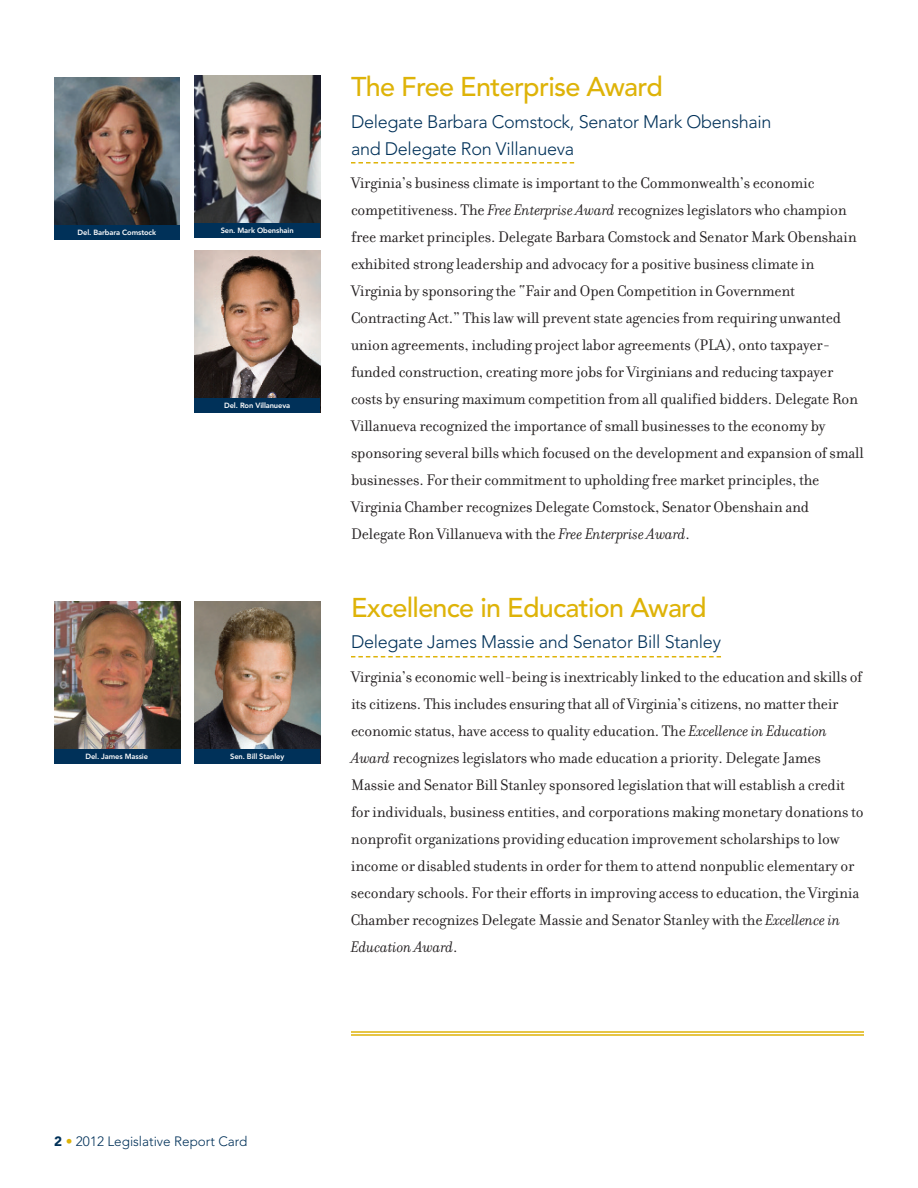
<style>
.page{position:relative;width:918px;height:1188px;background:#fff}
.page>*{position:absolute;margin:0;border:0;box-sizing:border-box;transform-origin:0 0}
.t1{font:500 27px "Avenir";letter-spacing:-.025em;color:#deb308}
.t2{font:300 18px/27px "Avenir";letter-spacing:-.015em;color:#003159}
.t3{font:16.5px/27px "Filosofia";letter-spacing:-.01em;color:#231f20}
.t4{font:300 13.5px "Avenir";color:#003159}
.t5{font:800 7.5px "Avenir";letter-spacing:-.015em;color:#fff}
.s1{font-style:italic}
.s2{font-weight:900}
.s3{color:#deb308}
</style>
<div class="page">
<svg style="left:351px;top:162px;width:223px;height:2px"></svg>
<svg style="left:351px;top:656px;width:370px;height:1px"></svg>
<img style="left:54px;top:77px;width:126px;height:148px">
<div style="left:54px;top:225px;width:126px;height:14px;background:#003159"></div>
<img style="left:194px;top:76px;width:126px;height:148px">
<div style="left:194px;top:224px;width:126px;height:14px;background:#003159"></div>
<img style="left:194px;top:251px;width:126px;height:148px">
<div style="left:194px;top:399px;width:126px;height:14px;background:#003159"></div>
<img style="left:54px;top:601px;width:126px;height:148px">
<div style="left:54px;top:749px;width:126px;height:14px;background:#003159"></div>
<img style="left:194px;top:601px;width:126px;height:148px">
<div style="left:194px;top:749px;width:126px;height:14px;background:#003159"></div>
<hr style="left:351px;top:1031px;width:513px;height:2px;background:#deb308">
<hr style="left:351px;top:1034px;width:513px;height:2px;background:#deb308">
<p class="t5" style="left:78px;top:229px;width:80px">Del. Barbara Comstock</p>
<p class="t5" style="left:221px;top:227px;width:74px">Sen. Mark Obenshain</p>
<p class="t5" style="left:224px;top:403px;width:67px">Del. Ron Villanueva</p>
<p class="t5" style="left:86px;top:753px;width:64px">Del. James Massie</p>
<p class="t5" style="left:230px;top:753px;width:56px">Sen. Bill Stanley</p>
<h1 class="t1" style="left:351px;top:76px;width:313px">The Free Enterprise Award</h1>
<p class="t2" style="left:351px;top:109px;width:422px">Delegate Barbara Comstock, Senator Mark Obenshain and Delegate Ron Villanueva</p>
<p class="t3" style="left:351px;top:169px;width:514px">Virginia’s business climate is important to the Commonwealth’s economic competitiveness. The <span class="s1">Free Enterprise Award</span> recognizes legislators who champion free market principles. Delegate Barbara Comstock and Senator Mark Obenshain exhibited strong leadership and advocacy for a positive business climate in Virginia by sponsoring the “Fair and Open Competition in Government Contracting Act.” This law will prevent state agencies from requiring unwanted union agreements, including project labor agreements (PLA), onto taxpayer&shy;funded construction, creating more jobs for Virginians and reducing taxpayer costs by ensuring maximum competition from all qualified bidders. Delegate Ron Villanueva recognized the importance of small businesses to the economy by sponsoring several bills which focused on the development and expansion of small businesses. For their commitment to upholding free market principles, the Virginia Chamber recognizes Delegate Comstock, Senator Obenshain and Delegate Ron Villanueva with the <span class="s1">Free Enterprise Award</span>.</p>
<h1 class="t1" style="left:351px;top:597px;width:357px">Excellence in Education Award</h1>
<p class="t2" style="left:351px;top:630px;width:372px">Delegate James Massie and Senator Bill Stanley</p>
<p class="t3" style="left:351px;top:663px;width:514px">Virginia’s economic well-being is inextricably linked to the education and skills of its citizens. This includes ensuring that all of Virginia’s citizens, no matter their economic status, have access to quality education. The <span class="s1">Excellence in Education Award</span> recognizes legislators who made education a priority. Delegate James Massie and Senator Bill Stanley sponsored legislation that will establish a credit for individuals, business entities, and corporations making monetary donations to nonprofit organizations providing education improvement scholarships to low income or disabled students in order for them to attend nonpublic elementary or secondary schools. For their efforts in improving access to education, the Virginia Chamber recognizes Delegate Massie and Senator Stanley with the <span class="s1">Excellence in Education Award</span>.</p>
<p class="t4" style="left:54px;top:1136px;width:195px"><span class="s2">2</span> <span class="s3">•</span> 2012 Legislative Report Card</p>
</div>
